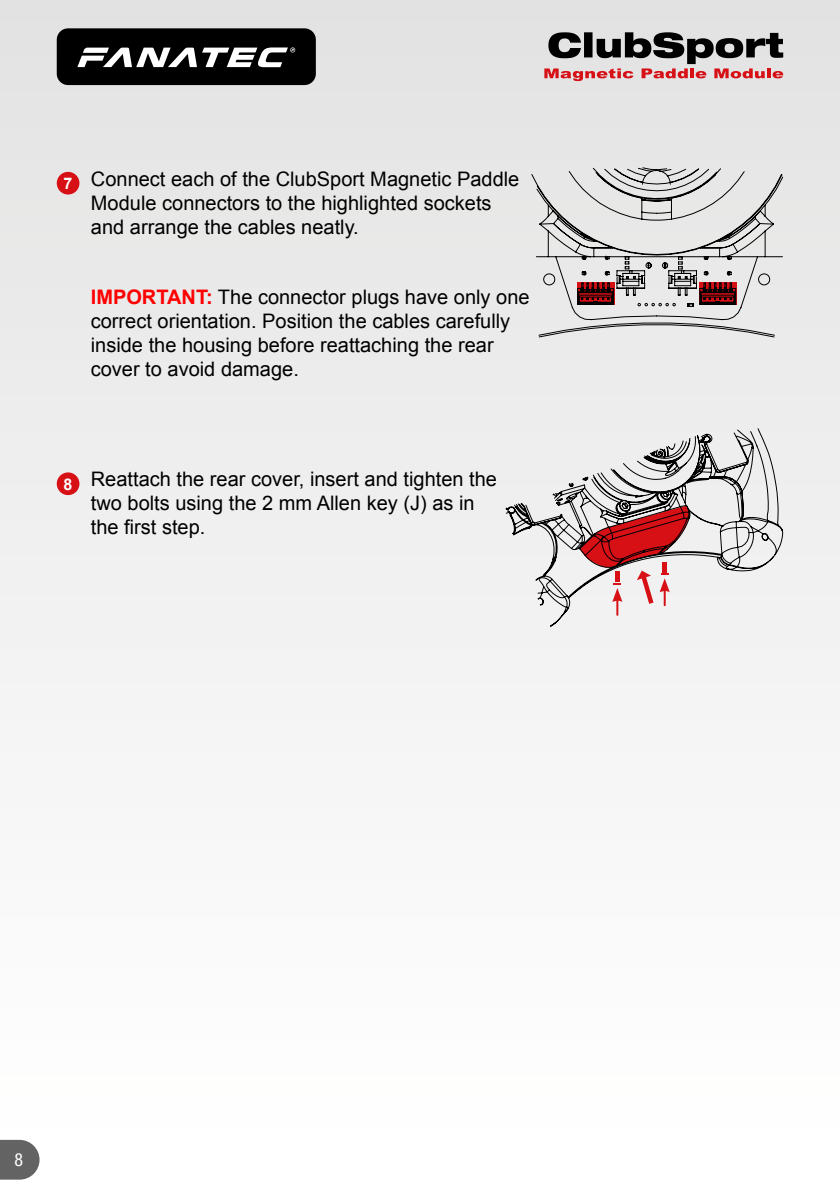
<style>
.page{position:relative;width:840px;height:1191px;background:#fff}
.page>*{position:absolute;margin:0;border:0;box-sizing:border-box;transform-origin:0 0}
.t1{font:20px/24px "Arial";color:#000}
.t2{font:condensed 18px "Helvetica Neue LT Std";color:#fff}
.t3{font:700 16px "Arial";color:#fff}
.s1{font-weight:700;color:#f00}
</style>
<div class="page">
<div style="left:0;top:0;width:839px;height:1191px;background:linear-gradient(to bottom,#e2e2e2,#fff)"></div>
<svg style="left:839px;top:0;width:1px;height:719px"></svg>
<svg style="left:544px;top:32px;width:238px;height:49px;background:#9e898a"></svg>
<svg style="left:0;top:1139px;width:39px;height:40px;background:#757474"></svg>
<div style="left:57px;top:28px;width:259px;height:57px;background:#000;border-radius:11px"></div>
<svg style="left:77px;top:47px;width:218px;height:20px"></svg>
<svg style="left:530px;top:167px;width:253px;height:171px;background:#ccc9c8"></svg>
<svg style="left:504px;top:427px;width:279px;height:200px"></svg>
<svg style="left:579px;top:505px;width:110px;height:110px"></svg>
<div style="left:57px;top:172px;width:22px;height:22px;background:#d71016;border-radius:50%"></div>
<div style="left:57px;top:472px;width:22px;height:23px;background:#d71016;border-radius:50%"></div>
<p class="t3" style="left:64px;top:172px;width:10px">7</p>
<p class="t1" style="left:91px;top:167px;width:429px">Connect each of the ClubSport Magnetic Paddle<br>Module connectors to the highlighted sockets and arrange the cables neatly.</p>
<p class="t1" style="left:91px;top:285px;width:440px"><span class="s1">IMPORTANT:</span> The connector plugs have only one correct orientation. Position the cables carefully inside the housing before reattaching the rear cover to avoid damage.</p>
<p class="t3" style="left:64px;top:472px;width:10px">8</p>
<p class="t1" style="left:91px;top:467px;width:407px">Reattach the rear cover, insert and tighten the two bolts using the 2 mm Allen key (J) as in the first step.</p>
<p class="t2" style="left:14px;top:1149px;width:10px">8</p>
</div>
